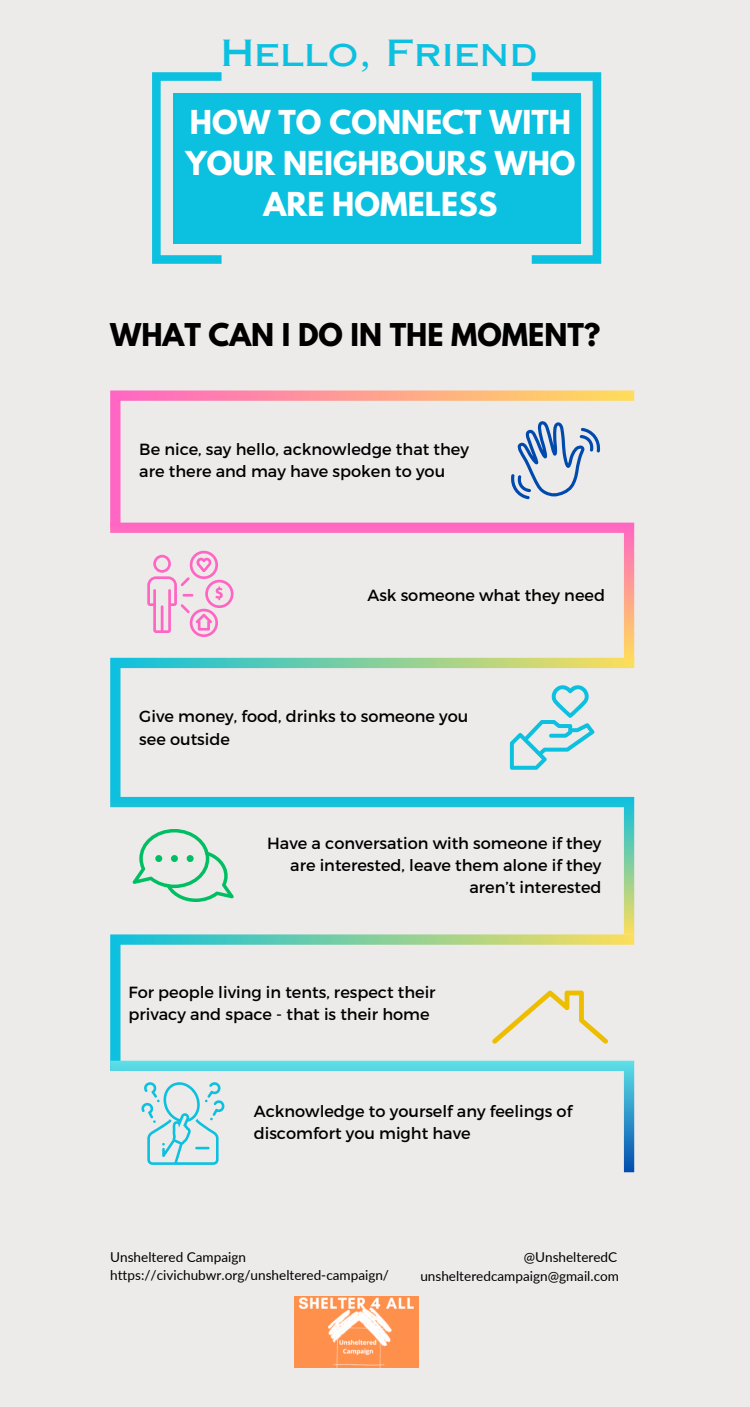
<style>
.page{position:relative;width:750px;height:1407px;background:#fff}
.page>*{position:absolute;margin:0;border:0;box-sizing:border-box;transform-origin:0 0}
.t1{font:35.88px "Copperplate Gothic LT Pro 31 AB";color:#0cc0df}
.t2{font:700 29.25px/40.8px "League Spartan";color:#fff;text-align:center}
.t3{font:700 27.88px "League Spartan";color:#000}
.t4{font:16.12px/22.2px "Montserrat";color:#000}
.t5{font:13.62px "Lato";color:#000}
</style>
<div class="page">
<div style="left:0;top:0;width:750px;height:1406px;background:#edeaea"></div>
<svg style="left:110px;top:390px;width:524px;height:132px"></svg>
<svg style="left:110px;top:661px;width:524px;height:135px"></svg>
<svg style="left:110px;top:934px;width:524px;height:126px"></svg>
<svg style="left:110px;top:522px;width:524px;height:139px"></svg>
<svg style="left:110px;top:796px;width:524px;height:138px"></svg>
<img style="left:294px;top:1296px;width:125px;height:70px">
<svg style="left:510px;top:420px;width:91px;height:79px"></svg>
<svg style="left:147px;top:550px;width:87px;height:87px"></svg>
<svg style="left:510px;top:685px;width:84px;height:84px"></svg>
<svg style="left:132px;top:829px;width:102px;height:73px"></svg>
<div style="left:155px;top:855px;width:7px;height:7px;background:#00bf63;border-radius:50%"></div>
<div style="left:171px;top:855px;width:7px;height:7px;background:#00bf63;border-radius:50%"></div>
<div style="left:187px;top:855px;width:7px;height:7px;background:#00bf63;border-radius:50%"></div>
<svg style="left:492px;top:990px;width:116px;height:53px"></svg>
<svg style="left:152px;top:72px;width:70px;height:192px"></svg>
<svg style="left:532px;top:72px;width:69px;height:192px"></svg>
<div style="left:173px;top:93px;width:408px;height:150px;background:#0cc0df"></div>
<svg style="left:110px;top:1060px;width:524px;height:112px"></svg>
<svg style="left:141px;top:1081px;width:83px;height:83px"></svg>
<p class="t1" style="left:220px;top:40px;width:319px">Hello, Friend</p>
<p class="t2" style="left:185px;top:106px;width:392px">HOW TO CONNECT WITH<br>YOUR NEIGHBOURS WHO<br>ARE HOMELESS</p>
<p class="t3" style="left:110px;top:321px;width:492px">WHAT CAN I DO IN THE MOMENT?</p>
<p class="t4" style="left:139px;top:437px;width:331px">Be nice, say hello, acknowledge that they are there and may have spoken to you</p>
<p class="t4" style="left:367px;top:583px;width:239px">Ask someone what they need</p>
<p class="t4" style="left:139px;top:704px;width:331px">Give money, food, drinks to someone you see outside</p>
<p class="t4" style="left:267px;top:831px;width:336px;text-align:right">Have a conversation with someone if they are interested, leave them alone if they aren’t interested</p>
<p class="t4" style="left:128px;top:980px;width:309px">For people living in tents, respect their privacy and space - that is their home</p>
<p class="t4" style="left:254px;top:1098px;width:320px">Acknowledge to yourself any feelings of discomfort you might have</p>
<p class="t5" style="left:110px;top:1248px;width:137px">Unsheltered Campaign</p>
<p class="t5" style="left:524px;top:1248px;width:95px">@UnshelteredC</p>
<p class="t5" style="left:110px;top:1266px;width:280px">https://civichubwr.org/unsheltered-campaign/</p>
<p class="t5" style="left:420px;top:1267px;width:200px">unshelteredcampaign@gmail.com</p>
</div>
